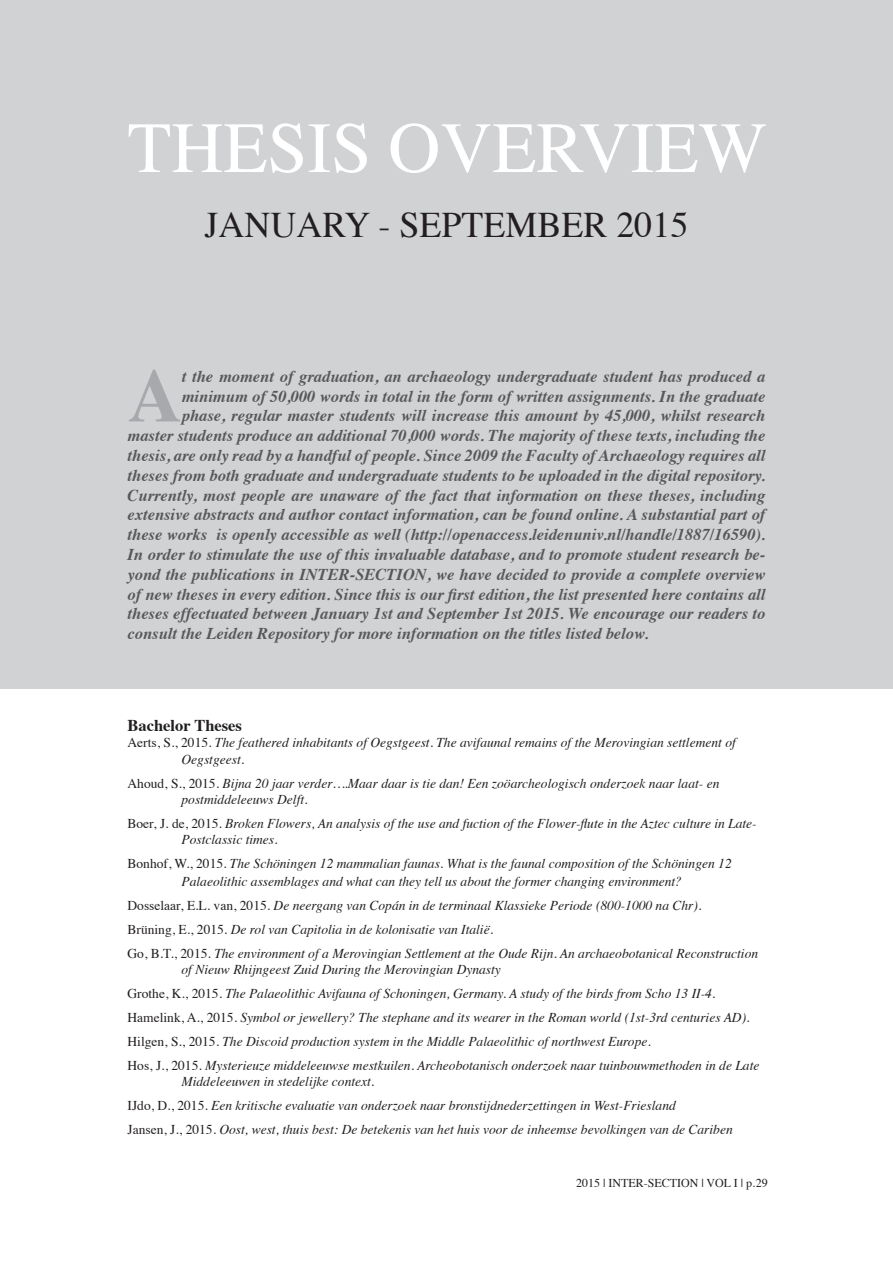
<style>
.page{position:relative;width:893px;height:1263px;background:#fff}
.page>*{position:absolute;margin:0;border:0;box-sizing:border-box;transform-origin:0 0}
.t1{font:700 75.15px "Times";color:#a8a9ad}
.t2{font:72px "Times";color:#fff}
.t3{font:36px "Times";color:#231f20}
.t4{font:italic 700 16.5px "Times";color:#57585a}
.t5{font:700 16.5px "Times";color:#231f20}
.t6{font:italic 13.5px/16.2px "Times";color:#231f20}
.t7{font:12px "Times";color:#231f20}
.s1{font-style:normal}
</style>
<div class="page">
<div style="left:0;top:0;width:893px;height:689px;background:#d1d2d4"></div>
<p class="t2" style="left:128px;top:80px;width:641px">THESIS OVERVIEW</p>
<p class="t3" style="left:205px;top:191px;width:485px">JANUARY - SEPTEMBER 2015</p>
<p class="t1" style="left:128px;top:324px;width:56px">A</p>
<p class="t4" style="left:182px;top:361px;width:585px">t the moment of graduation, an archaeology undergraduate student has produced a</p>
<p class="t4" style="left:182px;top:381px;width:585px">minimum of 50,000 words in total in the form of written assignments. In the graduate</p>
<p class="t4" style="left:182px;top:400px;width:585px">phase, regular master students will increase this amount by 45,000, whilst research</p>
<p class="t4" style="left:128px;top:420px;width:639px">master students produce an additional 70,000 words. The majority of these texts, including the</p>
<p class="t4" style="left:128px;top:440px;width:639px">thesis, are only read by a handful of people. Since 2009 the Faculty of Archaeology requires all</p>
<p class="t4" style="left:128px;top:460px;width:639px">theses from both graduate and undergraduate students to be uploaded in the digital repository.</p>
<p class="t4" style="left:128px;top:480px;width:639px">Currently, most people are unaware of the fact that information on these theses, including</p>
<p class="t4" style="left:128px;top:499px;width:639px">extensive abstracts and author contact information, can be found online. A substantial part of</p>
<p class="t4" style="left:128px;top:519px;width:639px">these works is openly accessible as well (http://openaccess.leidenuniv.nl/handle/1887/16590).</p>
<p class="t4" style="left:128px;top:539px;width:639px">In order to stimulate the use of this invaluable database, and to promote student research be-</p>
<p class="t4" style="left:128px;top:559px;width:639px">yond the publications in INTER-SECTION, we have decided to provide a complete overview</p>
<p class="t4" style="left:128px;top:579px;width:639px">of new theses in every edition. Since this is our first edition, the list presented here contains all</p>
<p class="t4" style="left:128px;top:598px;width:639px">theses effectuated between January 1st and September 1st 2015. We encourage our readers to</p>
<p class="t4" style="left:128px;top:618px;width:523px">consult the Leiden Repository for more information on the titles listed below.</p>
<p class="t5" style="left:128px;top:710px;width:116px">Bachelor Theses</p>
<p class="t6" style="left:182px;top:734px;width:556px;text-indent:-54px"><span class="s1">Aerts, S., 2015.</span> The feathered inhabitants of Oegstgeest. The avifaunal remains of the Merovingian settlement of<br>Oegstgeest.</p>
<p class="t6" style="left:128px;top:774px;width:593px"><span class="s1">Ahoud, S., 2015.</span> Bijna 20 jaar verder….Maar daar is tie dan! Een zoöarcheologisch onderzoek naar laat- en</p>
<p class="t6" style="left:182px;top:790px;width:127px">postmiddeleeuws Delft.</p>
<p class="t6" style="left:182px;top:814px;width:577px;text-indent:-54px"><span class="s1">Boer, J. de, 2015.</span> Broken Flowers, An analysis of the use and fuction of the Flower-flute in the Aztec culture in Late-<br>Postclassic times.</p>
<p class="t6" style="left:128px;top:853px;width:606px;line-height:18px;text-align:center"><span class="s1">Bonhof, W., 2015.</span> The Schöningen 12 mammalian faunas. What is the faunal composition of the Schöningen 12<br>Palaeolithic assemblages and what can they tell us about the former changing environment?</p>
<p class="t6" style="left:128px;top:896px;width:575px"><span class="s1">Dosselaar, E.L. van, 2015.</span> De neergang van Copán in de terminaal Klassieke Periode (800-1000 na Chr).</p>
<p class="t6" style="left:128px;top:920px;width:367px"><span class="s1">Brüning, E., 2015.</span> De rol van Capitolia in de kolonisatie van Italië.</p>
<p class="t6" style="left:182px;top:944px;width:578px;text-indent:-54px"><span class="s1">Go, B.T., 2015.</span> The environment of a Merovingian Settlement at the Oude Rijn. An archaeobotanical Reconstruction of Nieuw Rhijngeest Zuid During the Merovingian Dynasty</p>
<p class="t6" style="left:128px;top:985px;width:589px"><span class="s1">Grothe, K., 2015.</span> The Palaeolithic Avifauna of Schoningen, Germany. A study of the birds from Scho 13 II-4.</p>
<p class="t6" style="left:128px;top:1009px;width:623px"><span class="s1">Hamelink, A., 2015.</span> Symbol or jewellery? The stephane and its wearer in the Roman world (1st-3rd centuries AD).</p>
<p class="t6" style="left:128px;top:1033px;width:525px"><span class="s1">Hilgen, S., 2015.</span> The Discoid production system in the Middle Palaeolithic of northwest Europe.</p>
<p class="t6" style="left:182px;top:1057px;width:579px;text-indent:-54px"><span class="s1">Hos, J., 2015.</span> Mysterieuze middeleeuwse mestkuilen. Archeobotanisch onderzoek naar tuinbouwmethoden in de Late<br>Middeleeuwen in stedelijke context.</p>
<p class="t6" style="left:128px;top:1097px;width:550px"><span class="s1">IJdo, D., 2015.</span> Een kritische evaluatie van onderzoek naar bronstijdnederzettingen in West-Friesland</p>
<p class="t6" style="left:128px;top:1121px;width:607px"><span class="s1">Jansen, J., 2015.</span> Oost, west, thuis best: De betekenis van het huis voor de inheemse bevolkingen van de Cariben</p>
<p class="t7" style="left:576px;top:1171px;width:193px">2015 | INTER-SECTION | VOL I | p.29</p>
</div>
